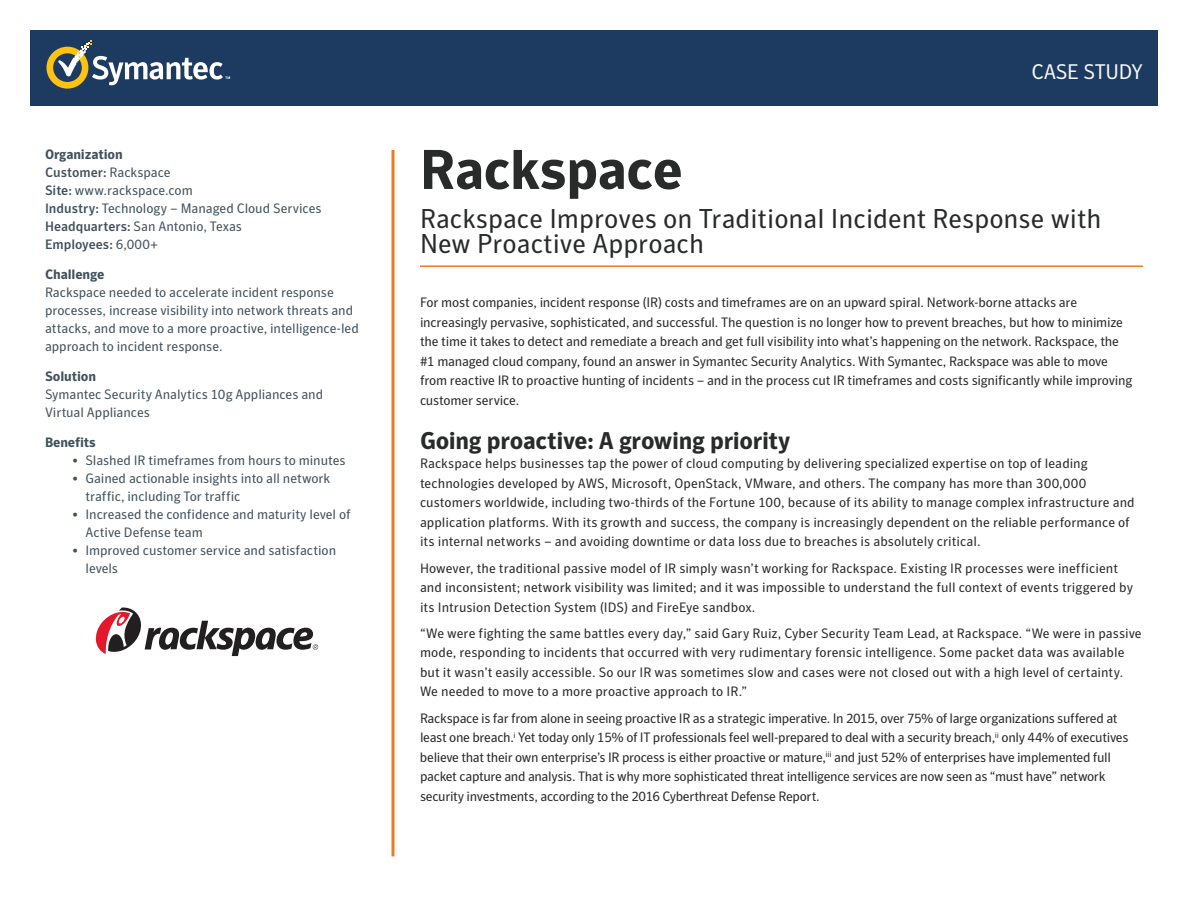
<style>
.page{position:relative;width:1188px;height:918px;background:#fff}
.page>*{position:absolute;margin:0;border:0;box-sizing:border-box;transform-origin:0 0}
.t1{font:700 55.5px "Symantec Sans";letter-spacing:-.01em;color:#282b2a}
.t2{font:27px/25.5px "Symantec Sans";color:#282b2a}
.t3{font:700 24px "Symantec Sans";letter-spacing:-.015em;color:#282b2a}
.t4{font:21px "Symantec Sans";letter-spacing:-.01em;color:#f5f7f7}
.t5{font:13.5px/19.5px "Symantec Sans";letter-spacing:-.005em;color:#282b2a}
.t6{font:13.5px/18px "Symantec Sans";letter-spacing:-.005em;color:#41515c}
.t7{font:13.5px/19.5px "Symantec Sans";letter-spacing:-.025em;color:#282b2a}
.t8{font:700 13.5px "Symantec Sans";letter-spacing:-.01em;color:#41515c}
.s1{font-weight:700}
.s2{font-weight:500}
</style>
<div class="page">
<div style="left:30px;top:30px;width:1128px;height:76px;background:#1d3b60"></div>
<hr style="left:392px;top:150px;width:3px;height:706px;background:#f07c22">
<svg style="left:47px;top:40px;width:183px;height:49px"></svg>
<hr style="left:420px;top:265px;width:723px;height:2px;background:#f07c22">
<svg style="left:95px;top:608px;width:223px;height:48px"></svg>
<p class="t6" style="left:45px;top:146px;width:278px"><span class="s1">Organization<br></span><span class="s2">Customer:</span> Rackspace<br><span class="s2">Site:</span> www.rackspace.com<br><span class="s2">Industry:</span> Technology – Managed Cloud Services<br><span class="s2">Headquarters:</span> San Antonio, Texas<br><span class="s2">Employees:</span> 6,000+</p>
<p class="t8" style="left:45px;top:267px;width:61px">Challenge</p>
<p class="t6" style="left:45px;top:284px;width:315px">Rackspace needed to accelerate incident response processes, increase visibility into network threats and attacks, and move to a more proactive, intelligence-led approach to incident response.</p>
<p class="t8" style="left:45px;top:369px;width:53px">Solution</p>
<p class="t6" style="left:45px;top:386px;width:280px">Symantec Security Analytics 10g Appliances and<br>Virtual Appliances</p>
<p class="t8" style="left:45px;top:435px;width:52px">Benefits</p>
<p class="t6" style="left:72px;top:452px;width:275px">• Slashed IR timeframes from hours to minutes</p>
<p class="t6" style="left:86px;top:470px;width:246px;text-indent:-14px">• Gained actionable insights into all network traffic, including Tor traffic</p>
<p class="t6" style="left:86px;top:506px;width:267px;text-indent:-14px">• Increased the confidence and maturity level of<br>Active Defense team</p>
<p class="t6" style="left:86px;top:542px;width:252px;text-indent:-14px">• Improved customer service and satisfaction levels</p>
<h3 class="t4" style="left:1031px;top:60px;width:113px">CASE STUDY</h3>
<h1 class="t1" style="left:420px;top:136px;width:264px">Rackspace</h1>
<h2 class="t2" style="left:420px;top:206px;width:683px">Rackspace Improves on Traditional Incident Response with<br>New Proactive Approach</h2>
<p class="t5" style="left:420px;top:293px;width:714px">For most companies, incident response (IR) costs and timeframes are on an upward spiral. Network-borne attacks are increasingly pervasive, sophisticated, and successful. The question is no longer how to prevent breaches, but how to minimize the time it takes to detect and remediate a breach and get full visibility into what’s happening on the network. Rackspace, the #1 managed cloud company, found an answer in Symantec Security Analytics. With Symantec, Rackspace was able to move from reactive IR to proactive hunting of incidents – and in the process cut IR timeframes and costs significantly while improving customer service.</p>
<h3 class="t3" style="left:420px;top:426px;width:372px">Going proactive: A growing priority</h3>
<p class="t5" style="left:420px;top:454px;width:716px">Rackspace helps businesses tap the power of cloud computing by delivering specialized expertise on top of leading technologies developed by AWS, Microsoft, OpenStack, VMware, and others. The company has more than 300,000 customers worldwide, including two-thirds of the Fortune 100, because of its ability to manage complex infrastructure and application platforms. With its growth and success, the company is increasingly dependent on the reliable performance of its internal networks – and avoiding downtime or data loss due to breaches is absolutely critical.</p>
<p class="t5" style="left:420px;top:558px;width:715px">However, the traditional passive model of IR simply wasn’t working for Rackspace. Existing IR processes were inefficient and inconsistent; network visibility was limited; and it was impossible to understand the full context of events triggered by its Intrusion Detection System (IDS) and FireEye sandbox.</p>
<p class="t5" style="left:420px;top:623px;width:723px">“We were fighting the same battles every day,” said Gary Ruiz, Cyber Security Team Lead, at Rackspace. “We were in passive mode, responding to incidents that occurred with very rudimentary forensic intelligence. Some packet data was available but it wasn’t easily accessible. So our IR was sometimes slow and cases were not closed out with a high level of certainty.<br>We needed to move to a more proactive approach to IR.”</p>
<p class="t7" style="left:420px;top:708px;width:710px">Rackspace is far from alone in seeing proactive IR as a strategic imperative. In 2015, over 75% of large organizations suffered at least one breach.<sup>i</sup> Yet today only 15% of IT professionals feel well-prepared to deal with a security breach,<sup>ii</sup> only 44% of executives believe that their own enterprise’s IR process is either proactive or mature,<sup>iii</sup> and just 52% of enterprises have implemented full packet capture and analysis. That is why more sophisticated threat intelligence services are now seen as “must have” network security investments, according to the 2016 Cyberthreat Defense Report.</p>
</div>
